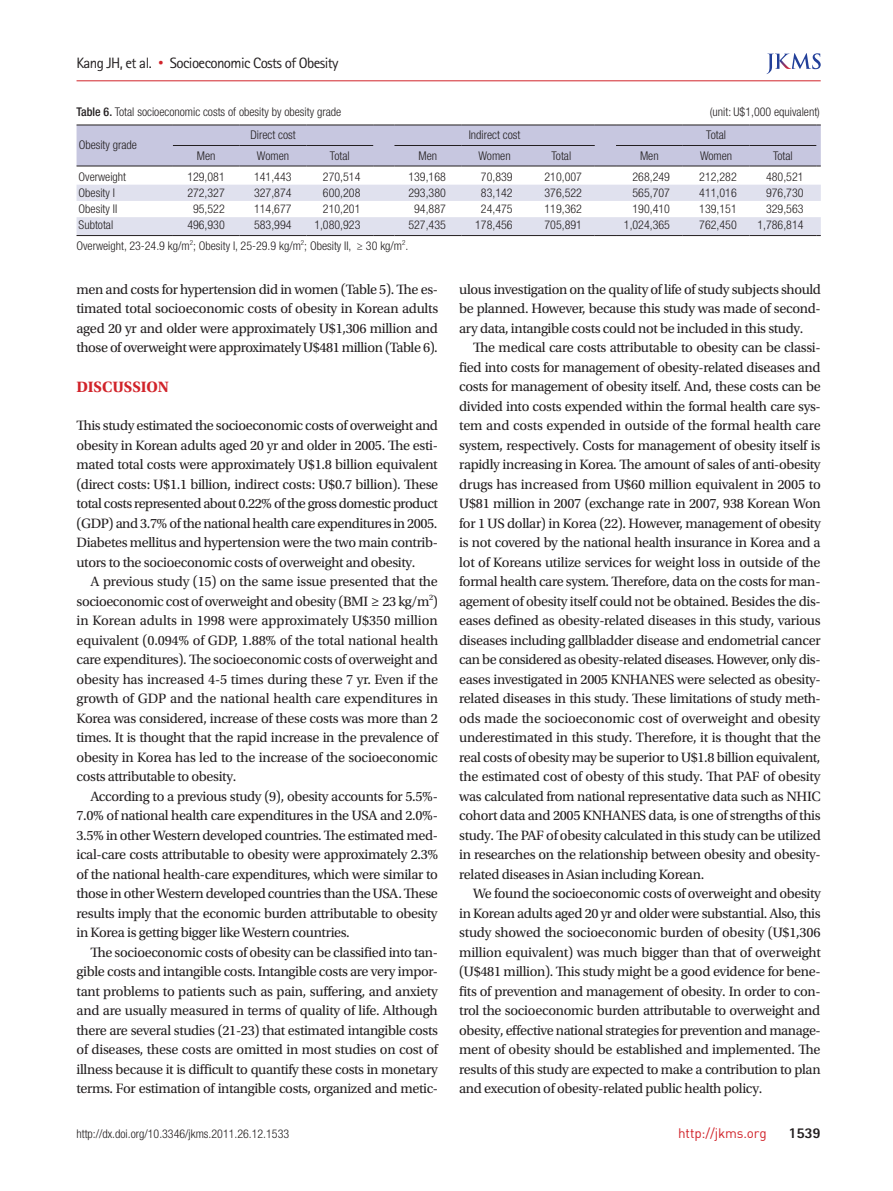
<style>
.page{position:relative;width:893px;height:1191px;background:#fff}
.page>*{position:absolute;margin:0;border:0;box-sizing:border-box;transform-origin:0 0}
.t1{font:700 15.75px "Utopia Std";letter-spacing:-.01em;color:#d1232a}
.t2{font:15px "Rotis Sans Serif Std";letter-spacing:-.04em;color:#231f20}
.t3{font:800 15px "Rotis Sans Serif Std";color:#231f20}
.t4{font:14.25px/19.5px "Utopia Std";letter-spacing:-.025em;color:#231f20;text-align:justify}
.t5{font:13.5px "Dinreg";letter-spacing:-.01em;color:#d1232a}
.t6{font:300 condensed 12px "Helvetica Neue LT Std";color:#231f20}
.s1{font-family:"Dotum";color:#d1232a}
.s2{font-weight:500}
</style>
<div class="page">
<hr style="left:77px;top:80px;width:744px;height:1px;background:#d1232a">
<svg style="left:766px;top:53px;width:55px;height:21px"></svg>
<svg style="left:77px;top:125px;width:744px;height:42px;background:#bebed5"></svg>
<svg style="left:77px;top:185px;width:744px;height:51px"></svg>
<p class="t2" style="left:77px;top:54px;width:264px">Kang JH, et al. <span class="s1">•</span> Socioeconomic Costs of Obesity</p>
<p class="t6" style="left:77px;top:105px;width:266px"><span class="s2">Table 6.</span> Total socioeconomic costs of obesity by obesity grade</p>
<p class="t6" style="left:710px;top:105px;width:112px">(unit: U$1,000 equivalent)</p>
<p class="t6" style="left:79px;top:138px;width:60px">Obesity grade</p>
<p class="t6" style="left:250px;top:128px;width:47px">Direct cost</p>
<p class="t6" style="left:469px;top:128px;width:53px">Indirect cost</p>
<p class="t6" style="left:706px;top:128px;width:21px">Total</p>
<p class="t6" style="left:197px;top:149px;width:20px">Men</p>
<p class="t6" style="left:257px;top:149px;width:34px">Women</p>
<p class="t6" style="left:330px;top:149px;width:21px">Total</p>
<p class="t6" style="left:418px;top:149px;width:20px">Men</p>
<p class="t6" style="left:478px;top:149px;width:34px">Women</p>
<p class="t6" style="left:551px;top:149px;width:21px">Total</p>
<p class="t6" style="left:640px;top:149px;width:20px">Men</p>
<p class="t6" style="left:700px;top:149px;width:34px">Women</p>
<p class="t6" style="left:773px;top:149px;width:21px">Total</p>
<p class="t6" style="left:79px;top:169px;width:49px">Overweight</p>
<p class="t6" style="left:187px;top:169px;width:39px">129,081</p>
<p class="t6" style="left:254px;top:169px;width:39px">141,443</p>
<p class="t6" style="left:323px;top:169px;width:39px">270,514</p>
<p class="t6" style="left:408px;top:169px;width:39px">139,168</p>
<p class="t6" style="left:481px;top:169px;width:33px">70,839</p>
<p class="t6" style="left:544px;top:169px;width:39px">210,007</p>
<p class="t6" style="left:633px;top:169px;width:39px">268,249</p>
<p class="t6" style="left:699px;top:169px;width:39px">212,282</p>
<p class="t6" style="left:766px;top:169px;width:39px">480,521</p>
<p class="t6" style="left:79px;top:186px;width:38px">Obesity I</p>
<p class="t6" style="left:187px;top:186px;width:39px">272,327</p>
<p class="t6" style="left:254px;top:186px;width:39px">327,874</p>
<p class="t6" style="left:323px;top:186px;width:39px">600,208</p>
<p class="t6" style="left:408px;top:186px;width:39px">293,380</p>
<p class="t6" style="left:481px;top:186px;width:33px">83,142</p>
<p class="t6" style="left:544px;top:186px;width:39px">376,522</p>
<p class="t6" style="left:633px;top:186px;width:39px">565,707</p>
<p class="t6" style="left:699px;top:186px;width:39px">411,016</p>
<p class="t6" style="left:766px;top:186px;width:39px">976,730</p>
<p class="t6" style="left:79px;top:202px;width:40px">Obesity II</p>
<p class="t6" style="left:193px;top:202px;width:33px">95,522</p>
<p class="t6" style="left:254px;top:202px;width:39px">114,677</p>
<p class="t6" style="left:323px;top:202px;width:39px">210,201</p>
<p class="t6" style="left:414px;top:202px;width:33px">94,887</p>
<p class="t6" style="left:481px;top:202px;width:33px">24,475</p>
<p class="t6" style="left:544px;top:202px;width:39px">119,362</p>
<p class="t6" style="left:633px;top:202px;width:39px">190,410</p>
<p class="t6" style="left:699px;top:202px;width:39px">139,151</p>
<p class="t6" style="left:766px;top:202px;width:39px">329,563</p>
<p class="t6" style="left:79px;top:218px;width:36px">Subtotal</p>
<p class="t6" style="left:187px;top:218px;width:39px">496,930</p>
<p class="t6" style="left:254px;top:218px;width:39px">583,994</p>
<p class="t6" style="left:314px;top:218px;width:48px">1,080,923</p>
<p class="t6" style="left:408px;top:218px;width:39px">527,435</p>
<p class="t6" style="left:475px;top:218px;width:39px">178,456</p>
<p class="t6" style="left:544px;top:218px;width:39px">705,891</p>
<p class="t6" style="left:624px;top:218px;width:48px">1,024,365</p>
<p class="t6" style="left:699px;top:218px;width:39px">762,450</p>
<p class="t6" style="left:757px;top:218px;width:48px">1,786,814</p>
<p class="t6" style="left:77px;top:239px;width:333px">Overweight, 23-24.9 kg/m<sup>2</sup>; Obesity I, 25-29.9 kg/m<sup>2</sup>; Obesity II, ≥ 30 kg/m<sup>2</sup>.</p>
<p class="t4" style="left:459px;top:280px;width:363px">ulous investigation on the quality of life of study subjects should be planned. However, because this study was made of second&shy;ary data, intangible costs could not be included in this study.</p>
<p class="t4" style="left:459px;top:338px;width:363px;text-indent:14px">The medical care costs attributable to obesity can be classi&shy;fied into costs for management of obesity-related diseases and costs for management of obesity itself. And, these costs can be divided into costs expended within the formal health care sys&shy;tem and costs expended in outside of the formal health care system, respectively. Costs for management of obesity itself is rapidly increasing in Korea. The amount of sales of anti-obesity drugs has increased from U$60 million equivalent in 2005 to U$81 million in 2007 (exchange rate in 2007, 938 Korean Won for 1 US dollar) in Korea (22). However, management of obesity is not covered by the national health insurance in Korea and a lot of Koreans utilize services for weight loss in outside of the formal health care system. Therefore, data on the costs for man&shy;agement of obesity itself could not be obtained. Besides the dis&shy;eases defined as obesity-related diseases in this study, various diseases including gallbladder disease and endometrial cancer can be considered as obesity-related diseases. However, only dis&shy;eases investigated in 2005 KNHANES were selected as obesity&shy;related diseases in this study. These limitations of study meth&shy;ods made the socioeconomic cost of overweight and obesity underestimated in this study. Therefore, it is thought that the real costs of obesity may be superior to U$1.8 billion equivalent, the estimated cost of obesty of this study. That PAF of obesity was calculated from national representative data such as NHIC cohort data and 2005 KNHANES data, is one of strengths of this study. The PAF of obesity calculated in this study can be utilized in researches on the relationship between obesity and obesity&shy;related diseases in Asian including Korean.</p>
<p class="t4" style="left:459px;top:884px;width:363px;text-indent:14px">We found the socioeconomic costs of overweight and obesity in Korean adults aged 20 yr and older were substantial. Also, this study showed the socioeconomic burden of obesity (U$1,306 million equivalent) was much bigger than that of overweight (U$481 million). This study might be a good evidence for bene&shy;fits of prevention and management of obesity. In order to con&shy;trol the socioeconomic burden attributable to overweight and obesity, effective national strategies for prevention and manage&shy;ment of obesity should be established and implemented. The results of this study are expected to make a contribution to plan and execution of obesity-related public health policy.</p>
<p class="t4" style="left:77px;top:280px;width:363px">men and costs for hypertension did in women (Table 5). The es&shy;timated total socioeconomic costs of obesity in Korean adults aged 20 yr and older were approximately U$1,306 million and those of overweight were approximately U$481 million (Table 6).</p>
<p class="t1" style="left:77px;top:378px;width:94px">DISCUSSION</p>
<p class="t4" style="left:77px;top:416px;width:363px">This study estimated the socioeconomic costs of overweight and obesity in Korean adults aged 20 yr and older in 2005. The esti&shy;mated total costs were approximately U$1.8 billion equivalent (direct costs: U$1.1 billion, indirect costs: U$0.7 billion). These total costs represented about 0.22% of the gross domestic product (GDP) and 3.7% of the national health care expenditures in 2005.<br>Diabetes mellitus and hypertension were the two main contrib&shy;utors to the socioeconomic costs of overweight and obesity.</p>
<p class="t4" style="left:77px;top:572px;width:363px;text-indent:14px">A previous study (15) on the same issue presented that the socioeconomic cost of overweight and obesity (BMI ≥ 23 kg/m<sup>2</sup>) in Korean adults in 1998 were approximately U$350 million equivalent (0.094% of GDP, 1.88% of the total national health care expenditures). The socioeconomic costs of overweight and obesity has increased 4-5 times during these 7 yr. Even if the growth of GDP and the national health care expenditures in Korea was considered, increase of these costs was more than 2 times. It is thought that the rapid increase in the prevalence of obesity in Korea has led to the increase of the socioeconomic costs attributable to obesity.</p>
<p class="t4" style="left:77px;top:786px;width:363px;text-indent:14px">According to a previous study (9), obesity accounts for 5.5%- 7.0% of national health care expenditures in the USA and 2.0%- 3.5% in other Western developed countries. The estimated med&shy;ical-care costs attributable to obesity were approximately 2.3% of the national health-care expenditures, which were similar to those in other Western developed countries than the USA. These results imply that the economic burden attributable to obesity in Korea is getting bigger like Western countries.</p>
<p class="t4" style="left:77px;top:942px;width:363px;text-indent:14px">The socioeconomic costs of obesity can be classified into tan&shy;gible costs and intangible costs. Intangible costs are very impor&shy;tant problems to patients such as pain, suffering, and anxiety and are usually measured in terms of quality of life. Although there are several studies (21-23) that estimated intangible costs of diseases, these costs are omitted in most studies on cost of illness because it is difficult to quantify these costs in monetary terms. For estimation of intangible costs, organized and metic-</p>
<p class="t6" style="left:77px;top:1126px;width:214px">http://dx.doi.org/10.3346/jkms.2011.26.12.1533</p>
<p class="t5" style="left:678px;top:1124px;width:90px">http://jkms.org</p>
<p class="t3" style="left:788px;top:1123px;width:34px">1539</p>
</div>
